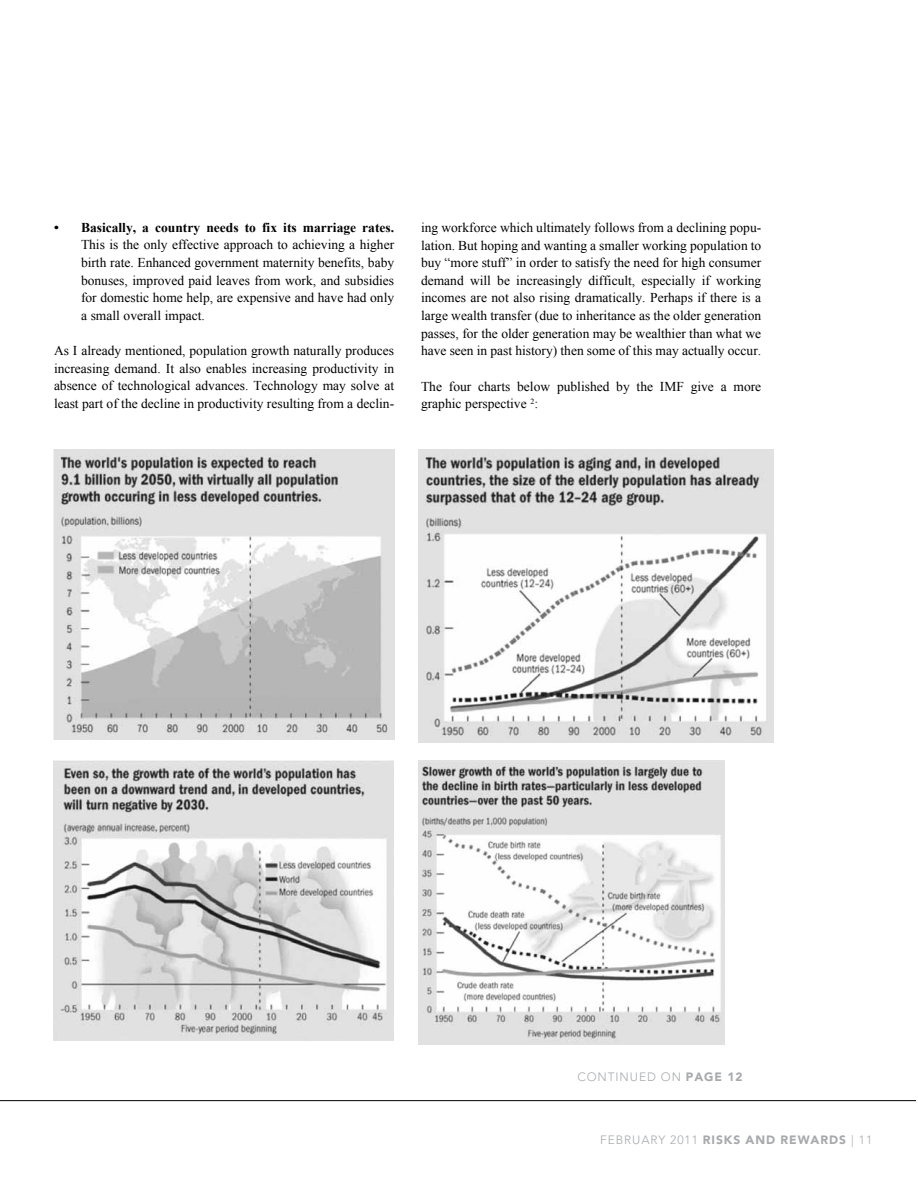
<style>
.page{position:relative;width:918px;height:1188px;background:#fff}
.page>*{position:absolute;margin:0;border:0;box-sizing:border-box;transform-origin:0 0}
.t1{font:13.5px/17.7px "Times New Roman";color:#000;text-align:justify}
.t2{font:700 13.5px "Times New Roman";color:#000}
.t3{font:300 12px "Avenir";letter-spacing:.075em;color:#a7a9ac}
.s1{font-weight:900}
</style>
<div class="page">
<hr style="left:0;top:1100px;width:916px;height:1px;background:#000">
<img style="left:53px;top:760px;width:341px;height:281px">
<img style="left:53px;top:449px;width:341px;height:290px">
<img style="left:418px;top:761px;width:307px;height:284px">
<img style="left:418px;top:449px;width:356px;height:294px">
<p class="t2" style="left:54px;top:218px;width:342px">• Basically, a country needs to fix its marriage rates.</p>
<p class="t1" style="left:81px;top:236px;width:315px">This is the only effective approach to achieving a higher birth rate. Enhanced government maternity benefits, baby bonuses, improved paid leaves from work, and subsidies for domestic home help, are expensive and have had only a small overall impact.</p>
<p class="t1" style="left:54px;top:341px;width:342px">As I already mentioned, population growth naturally produces increasing demand. It also enables increasing productivity in absence of technological advances. Technology may solve at least part of the decline in productivity resulting from a declin-</p>
<p class="t1" style="left:421px;top:218px;width:342px">ing workforce which ultimately follows from a declining popu&shy;lation. But hoping and wanting a smaller working population to buy “more stuff” in order to satisfy the need for high consumer demand will be increasingly difficult, especially if working incomes are not also rising dramatically. Perhaps if there is a large wealth transfer (due to inheritance as the older generation passes, for the older generation may be wealthier than what we have seen in past history) then some of this may actually occur.</p>
<p class="t1" style="left:421px;top:377px;width:342px">The four charts below published by the IMF give a more graphic perspective <sup>2</sup>:</p>
<p class="t3" style="left:577px;top:1070px;width:167px">CONTINUED ON <span class="s1">PAGE 12</span></p>
<p class="t3" style="left:600px;top:1132px;width:274px">FEBRUARY 2011 <span class="s1">RISKS AND REWARDS</span> | 11</p>
</div>
